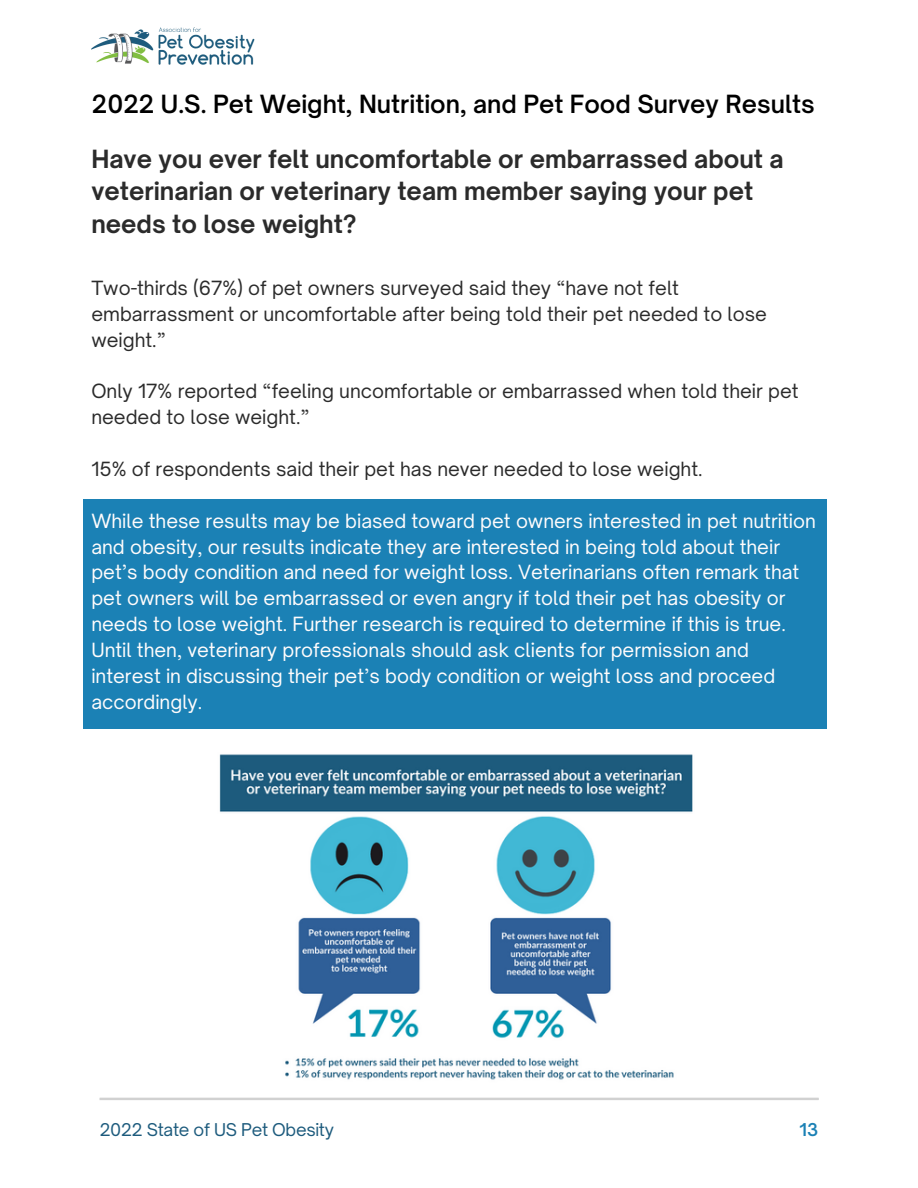
<style>
.page{position:relative;width:918px;height:1188px;background:#fff}
.page>*{position:absolute;margin:0;border:0;box-sizing:border-box;transform-origin:0 0}
.t1{font:700 24px/32.7px "Open Sauce One";color:#2b2b2b}
.t2{font:600 24px "Open Sauce One";color:#000}
.t3{font:18.75px/25.8px "Open Sauce One";color:#fffcfc}
.t4{font:18.75px/25.8px "Open Sauce One";color:#2b2b2b}
.t5{font:600 16.95px "Open Sauce One";color:#1b81b5}
.t6{font:16.8px "Open Sauce One";letter-spacing:-.02em;color:#1d5b7d}
</style>
<div class="page">
<img style="left:92px;top:28px;width:163px;height:37px">
<hr style="left:100px;top:1098px;width:719px;height:2px;background:#d1d1d1">
<div style="left:83px;top:499px;width:743px;height:230px;background:#1b81b5"></div>
<img style="left:219px;top:754px;width:474px;height:326px">
<p class="t2" style="left:92px;top:89px;width:724px">2022 U.S. Pet Weight, Nutrition, and Pet Food Survey Results</p>
<p class="t1" style="left:91px;top:142px;width:694px">Have you ever felt uncomfortable or embarrassed about a veterinarian or veterinary team member saying your pet needs to lose weight?</p>
<p class="t4" style="left:91px;top:275px;width:677px">Two-thirds (67%) of pet owners surveyed said they “have not felt embarrassment or uncomfortable after being told their pet needed to lose weight.”</p>
<p class="t4" style="left:91px;top:378px;width:709px">Only 17% reported “feeling uncomfortable or embarrassed when told their pet needed to lose weight.”</p>
<p class="t4" style="left:91px;top:456px;width:613px">15% of respondents said their pet has never needed to lose weight.</p>
<p class="t3" style="left:91px;top:508px;width:726px">While these results may be biased toward pet owners interested in pet nutrition and obesity, our results indicate they are interested in being told about their pet’s body condition and need for weight loss. Veterinarians often remark that pet owners will be embarrassed or even angry if told their pet has obesity or needs to lose weight. Further research is required to determine if this is true.<br>Until then, veterinary professionals should ask clients for permission and interest in discussing their pet’s body condition or weight loss and proceed accordingly.</p>
<p class="t6" style="left:100px;top:1119px;width:236px">2022 State of US Pet Obesity</p>
<p class="t5" style="left:800px;top:1119px;width:20px">13</p>
</div>
